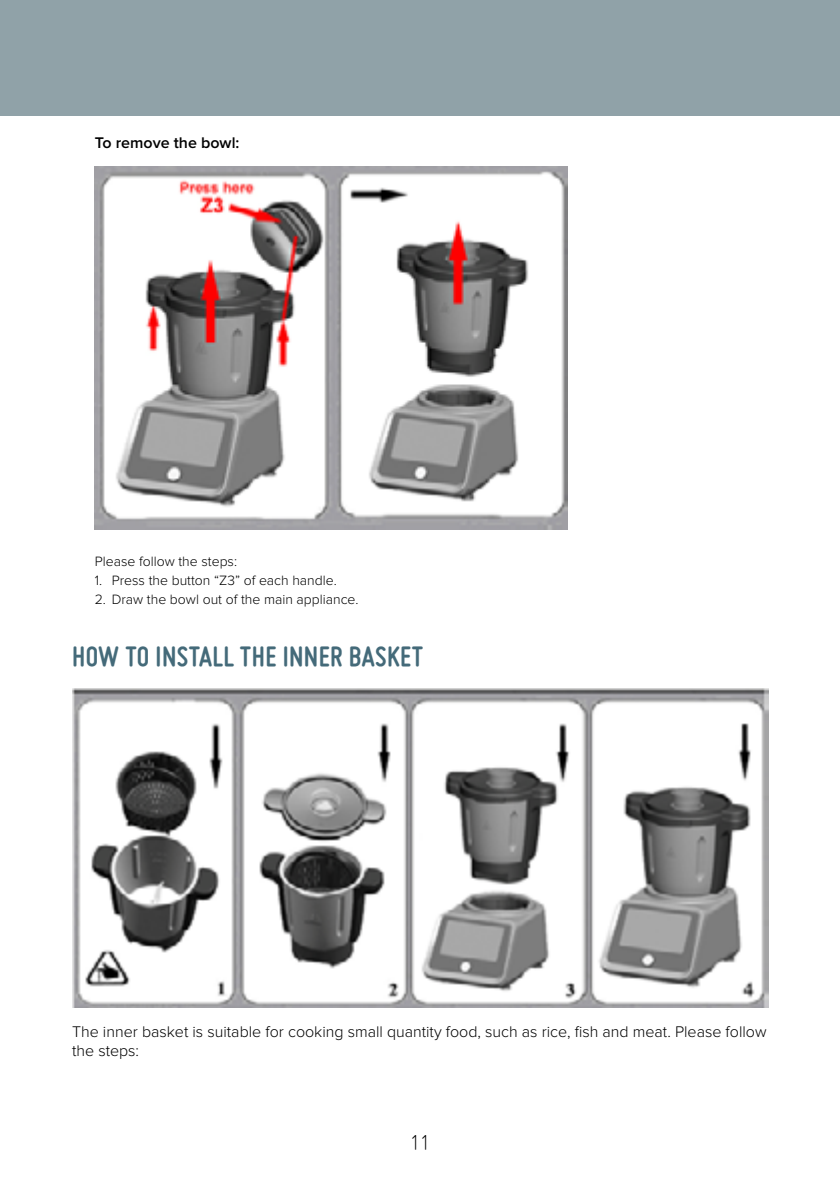
<style>
.page{position:relative;width:840px;height:1191px;background:#fff}
.page>*{position:absolute;margin:0;border:0;box-sizing:border-box;transform-origin:0 0}
.t1{font:700 30px "Miso";letter-spacing:.015em;color:#446a79}
.t2{font:300 24px "Miso";color:#000}
.t3{font:300 16px/19px "Proxima Nova";color:#000}
.t4{font:600 16px "Proxima Nova";color:#000}
.t5{font:300 14px "Proxima Nova";color:#000}
</style>
<div class="page">
<div style="left:0;top:0;width:839px;height:116px;background:#90a2a8"></div>
<img style="left:95px;top:167px;width:472px;height:362px">
<img style="left:72px;top:688px;width:695px;height:320px">
<p class="t4" style="left:95px;top:135px;width:146px">To remove the bowl:</p>
<p class="t5" style="left:95px;top:553px;width:144px">Please follow the steps:</p>
<p class="t5" style="left:95px;top:572px;width:243px">1. Press the button “Z3” of each handle.</p>
<p class="t5" style="left:95px;top:591px;width:265px">2. Draw the bowl out of the main appliance.</p>
<h1 class="t1" style="left:72px;top:639px;width:352px">HOW TO INSTALL THE INNER BASKET</h1>
<p class="t3" style="left:72px;top:1023px;width:695px">The inner basket is suitable for cooking small quantity food, such as rice, fish and meat. Please follow the steps:</p>
<h2 class="t2" style="left:410px;top:1129px;width:21px">11</h2>
</div>
